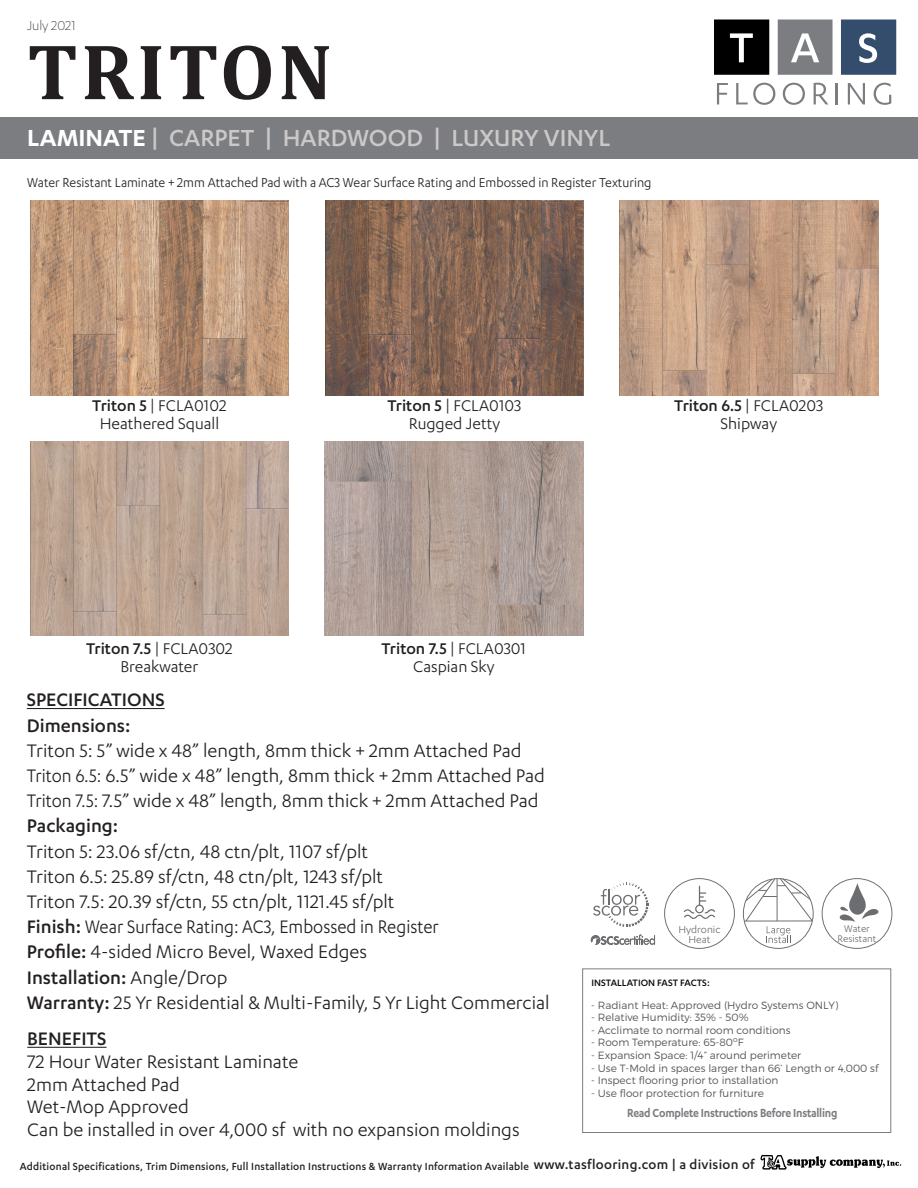
<style>
.page{position:relative;width:918px;height:1188px;background:#fff}
.page>*{position:absolute;margin:0;border:0;box-sizing:border-box;transform-origin:0 0}
.t1{font:700 79.5px "Cambria";letter-spacing:.04em;color:#231f20}
.t2{font:500 27px "Karbon";color:#ccc8c8}
.t3{font:21px "Karbon";color:#231f20}
.t4{font:21px "Karbon";color:#231f20;scale:.92 1}
.t5{font:500 21px "Karbon";color:#231f20}
.t6{font:18px "Karbon";color:#231f20}
.t7{font:500 18px "Karbon";color:#231f20}
.t8{font:15px "Karbon";color:#231f20;scale:.95 1}
.t9{font:500 15px "Karbon";letter-spacing:.02em;color:#231f20}
.t10{font:300 15px "Karbon";color:#231f20}
.t11{font:600 13.5px "Karbon";letter-spacing:-.02em;color:#7c7d81;scale:.9 1}
.t12{font:500 12px "Karbon";letter-spacing:.02em;color:#231f20;scale:.96 1}
.t13{font:11.7px/9.8px "Karbon";color:#6c6d70;text-align:center}
.t14{font:11.1px/9.8px "Karbon";color:#6c6d70;text-align:center}
.t15{font:500 10.8px "Karbon";color:#040503}
.t16{font:300 10.5px "Montserrat";color:#57585a}
.s1{font-weight:600;color:#fff}
.s2{font-weight:500}
.s3{font-weight:400}
</style>
<div class="page">
<svg style="left:714px;top:20px;width:55px;height:55px;background:#131313"></svg>
<svg style="left:778px;top:20px;width:55px;height:55px;background:#8b8c90"></svg>
<svg style="left:841px;top:20px;width:55px;height:55px;background:#465d7a"></svg>
<svg style="left:717px;top:83px;width:11px;height:21px"></svg>
<svg style="left:736px;top:83px;width:39px;height:22px"></svg>
<svg style="left:783px;top:83px;width:22px;height:22px"></svg>
<svg style="left:814px;top:83px;width:14px;height:21px"></svg>
<hr style="left:835px;top:83px;width:3px;height:21px;background:#7c7d81">
<svg style="left:848px;top:83px;width:17px;height:21px"></svg>
<svg style="left:874px;top:83px;width:17px;height:22px"></svg>
<div style="left:0;top:117px;width:918px;height:42px;background:#7c7d81"></div>
<div style="left:582px;top:968px;width:309px;height:165px;border:1px solid #7c7d81"></div>
<svg style="left:760px;top:1155px;width:141px;height:15px"></svg>
<hr style="left:27px;top:708px;width:138px;height:1px;background:#231f20">
<hr style="left:27px;top:1047px;width:80px;height:1px;background:#231f20">
<svg style="left:743px;top:878px;width:71px;height:71px"></svg>
<svg style="left:822px;top:878px;width:70px;height:71px"></svg>
<svg style="left:664px;top:878px;width:71px;height:71px"></svg>
<svg style="left:593px;top:883px;width:55px;height:44px"></svg>
<svg style="left:591px;top:935px;width:64px;height:10px"></svg>
<img style="left:30px;top:201px;width:259px;height:194px">
<img style="left:325px;top:201px;width:259px;height:194px">
<img style="left:619px;top:201px;width:259px;height:194px">
<img style="left:30px;top:441px;width:259px;height:195px">
<img style="left:324px;top:441px;width:259px;height:195px">
<p class="t10" style="left:27px;top:17px;width:50px">July 2021</p>
<p class="t1" style="left:27px;top:16px;width:306px">TRITON</p>
<p class="t2" style="left:27px;top:123px;width:585px"><span class="s1">LAMINATE</span> | CARPET | HARDWOOD | LUXURY VINYL</p>
<p class="t8" style="left:27px;top:174px;width:659px">Water Resistant Laminate + 2mm Attached Pad with a AC3 Wear Surface Rating and Embossed in Register Texturing</p>
<p class="t6" style="left:92px;top:396px;width:136px"><span class="s2">Triton 5</span> | FCLA0102</p>
<p class="t6" style="left:100px;top:414px;width:121px">Heathered Squall</p>
<p class="t7" style="left:86px;top:638px;width:148px">Triton 7.5 <span class="s3">| FCLA0302</span></p>
<p class="t6" style="left:121px;top:657px;width:79px">Breakwater</p>
<p class="t6" style="left:387px;top:396px;width:135px"><span class="s2">Triton 5</span> | FCLA0103</p>
<p class="t6" style="left:409px;top:414px;width:93px">Rugged Jetty</p>
<p class="t7" style="left:382px;top:638px;width:146px">Triton 7.5 <span class="s3">| FCLA0301</span></p>
<p class="t6" style="left:413px;top:657px;width:83px">Caspian Sky</p>
<p class="t7" style="left:674px;top:396px;width:151px">Triton 6.5 <span class="s3">| FCLA0203</span></p>
<p class="t6" style="left:720px;top:414px;width:58px">Shipway</p>
<p class="t5" style="left:27px;top:688px;width:139px">SPECIFICATIONS</p>
<p class="t5" style="left:27px;top:714px;width:105px">Dimensions:</p>
<p class="t3" style="left:27px;top:739px;width:496px">Triton 5: 5” wide x 48” length, 8mm thick + 2mm Attached Pad</p>
<p class="t4" style="left:27px;top:764px;width:565px">Triton 6.5: 6.5” wide x 48” length, 8mm thick + 2mm Attached Pad</p>
<p class="t4" style="left:27px;top:789px;width:558px">Triton 7.5: 7.5” wide x 48” length, 8mm thick + 2mm Attached Pad</p>
<p class="t5" style="left:27px;top:814px;width:93px">Packaging:</p>
<p class="t3" style="left:27px;top:840px;width:343px">Triton 5: 23.06 sf/ctn, 48 ctn/plt, 1107 sf/plt</p>
<p class="t3" style="left:27px;top:865px;width:358px">Triton 6.5: 25.89 sf/ctn, 48 ctn/plt, 1243 sf/plt</p>
<p class="t3" style="left:27px;top:890px;width:369px">Triton 7.5: 20.39 sf/ctn, 55 ctn/plt, 1121.45 sf/plt</p>
<p class="t4" style="left:27px;top:915px;width:449px"><span class="s2">Finish:</span> Wear Surface Rating: AC3, Embossed in Register</p>
<p class="t3" style="left:27px;top:941px;width:342px"><span class="s2">Profile:</span> 4-sided Micro Bevel, Waxed Edges</p>
<p class="t5" style="left:27px;top:966px;width:202px">Installation: <span class="s3">Angle/Drop</span></p>
<p class="t3" style="left:27px;top:991px;width:524px"><span class="s2">Warranty:</span> 25 Yr Residential &amp; Multi-Family, 5 Yr Light Commercial</p>
<p class="t5" style="left:27px;top:1027px;width:81px">BENEFITS</p>
<p class="t3" style="left:27px;top:1050px;width:273px">72 Hour Water Resistant Laminate</p>
<p class="t3" style="left:27px;top:1073px;width:154px">2mm Attached Pad</p>
<p class="t3" style="left:27px;top:1095px;width:163px">Wet-Mop Approved</p>
<p class="t3" style="left:27px;top:1118px;width:494px">Can be installed in over 4,000 sf with no expansion moldings</p>
<p class="t13" style="left:678px;top:924px;width:44px">Hydronic<br>Heat</p>
<p class="t15" style="left:591px;top:977px;width:120px">INSTALLATION FAST FACTS:</p>
<p class="t14" style="left:838px;top:923px;width:40px">Water<br>Resistant</p>
<p class="t16" style="left:591px;top:999px;width:249px">- Radiant Heat: Approved (Hydro Systems ONLY)</p>
<p class="t16" style="left:591px;top:1011px;width:159px">- Relative Humidity: 35% - 50%</p>
<p class="t16" style="left:591px;top:1024px;width:201px">- Acclimate to normal room conditions</p>
<p class="t16" style="left:591px;top:1036px;width:154px">- Room Temperature: 65-80<sup>o</sup>F</p>
<p class="t16" style="left:591px;top:1049px;width:211px">- Expansion Space: 1/4” around perimeter</p>
<p class="t16" style="left:591px;top:1062px;width:289px">- Use T-Mold in spaces larger than 66’ Length or 4,000 sf</p>
<p class="t16" style="left:591px;top:1074px;width:189px">- Inspect flooring prior to installation</p>
<p class="t16" style="left:591px;top:1087px;width:174px">- Use floor protection for furniture</p>
<p class="t11" style="left:627px;top:1105px;width:235px">Read Complete Instructions Before Installing</p>
<p class="t12" style="left:20px;top:1160px;width:532px">Additional Specifications, Trim Dimensions, Full Installation Instructions &amp; Warranty Information Available</p>
<p class="t9" style="left:534px;top:1156px;width:222px">www.tasflooring.com | a division of</p>
</div>
